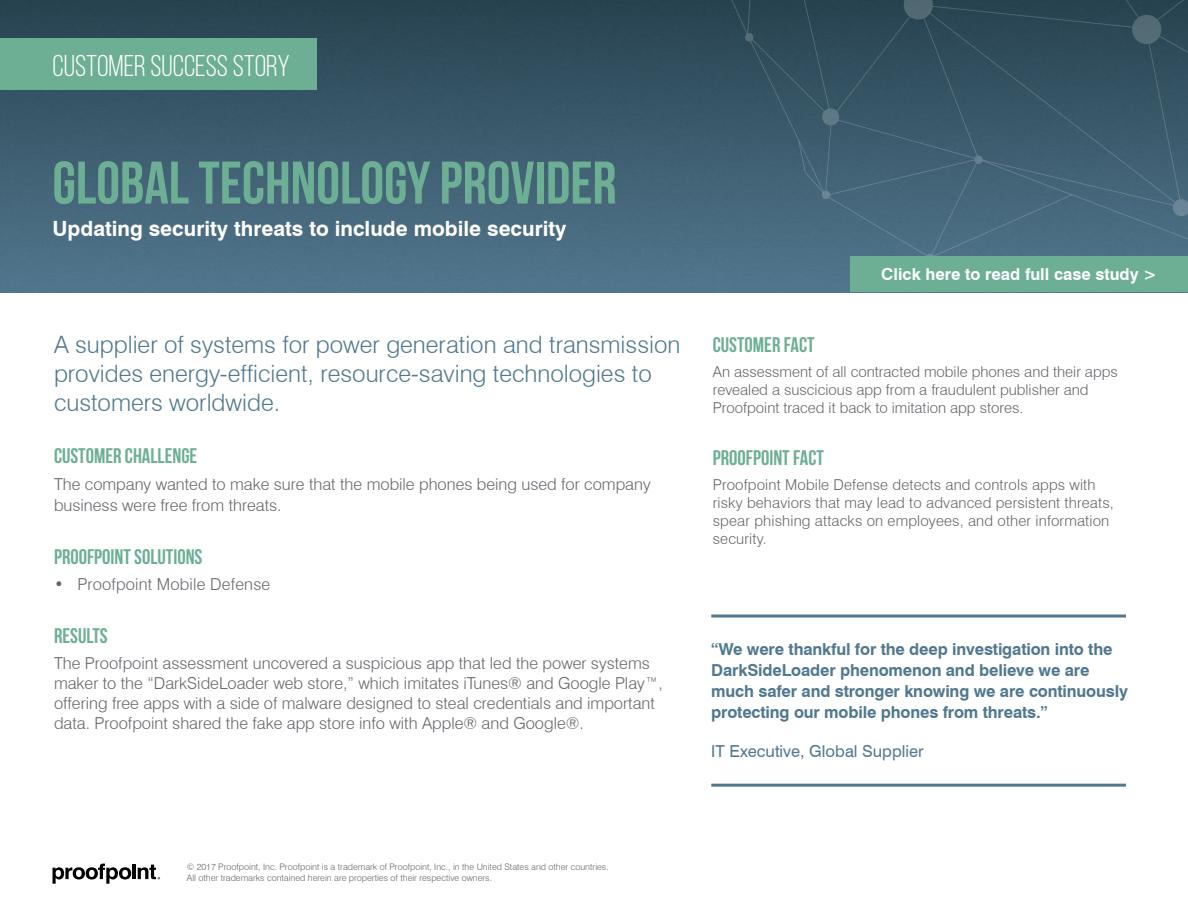
<style>
.page{position:relative;width:1188px;height:918px;background:#fff}
.page>*{position:absolute;margin:0;border:0;box-sizing:border-box;transform-origin:0 0}
.t1{font:700 60px "Bebas Neue";color:#6caf94}
.t2{font:30px "Bebas Neue";color:#fff}
.t3{font:300 24px/28.8px "Swiss 721 BT";color:#51788e}
.t4{font:700 21px "Bebas Neue";color:#6caf94}
.t5{font:700 21px "Swiss 721 BT";color:#fff}
.t6{font:300 16.5px/19.8px "Swiss 721 BT";color:#66656c}
.t7{font:700 16.5px/21px "Swiss 721 BT";letter-spacing:-.01em;color:#51788e}
.t8{font:700 16.5px "Swiss 721 BT";color:#fff}
.t9{font:16.5px "Swiss 721 BT";color:#51788e}
.t10{font:300 15px/18px "Swiss 721 BT";letter-spacing:.01em;color:#66656c}
.t11{font:300 9px/10.8px "Swiss 721 BT";color:#66656c}
</style>
<div class="page">
<img style="left:0;top:0;width:850px;height:292px">
<svg style="left:689px;top:0;width:499px;height:262px;background:#3b5a6b"></svg>
<div style="left:0;top:38px;width:316px;height:52px;background:#6caf94"></div>
<svg style="left:52px;top:864px;width:108px;height:20px"></svg>
<hr style="left:711px;top:784px;width:415px;height:3px;background:#51788e">
<hr style="left:711px;top:615px;width:415px;height:3px;background:#51788e">
<div style="left:850px;top:257px;width:338px;height:35px;background:#6caf94"></div>
<h2 class="t2" style="left:52px;top:49px;width:239px">CUSTOMER SUCCESS STORY</h2>
<h1 class="t1" style="left:52px;top:150px;width:566px">GLOBAL TECHNOLOGY PROVIDER</h1>
<p class="t5" style="left:52px;top:215px;width:515px">Updating security threats to include mobile security</p>
<h3 class="t3" style="left:54px;top:330px;width:628px">A supplier of systems for power generation and transmission provides energy-efficient, resource-saving technologies to customers worldwide.</h3>
<p class="t4" style="left:54px;top:444px;width:145px">CUSTOMER CHALLENGE</p>
<p class="t6" style="left:54px;top:473px;width:598px;line-height:21.6px">The company wanted to make sure that the mobile phones being used for company business were free from threats.</p>
<p class="t4" style="left:54px;top:545px;width:150px">PROOFPOINT SOLUTIONS</p>
<p class="t6" style="left:54px;top:574px;width:218px">• Proofpoint Mobile Defense</p>
<p class="t4" style="left:54px;top:624px;width:55px">RESULTS</p>
<p class="t6" style="left:54px;top:653px;width:611px">The Proofpoint assessment uncovered a suspicious app that led the power systems maker to the “DarkSideLoader web store,” which imitates iTunes® and Google Play™, offering free apps with a side of malware designed to steal credentials and important data. Proofpoint shared the fake app store info with Apple® and Google®.</p>
<p class="t8" style="left:881px;top:264px;width:277px">Click here to read full case study &gt;</p>
<p class="t4" style="left:713px;top:333px;width:103px">CUSTOMER FACT</p>
<p class="t10" style="left:713px;top:362px;width:406px">An assessment of all contracted mobile phones and their apps revealed a suscicious app from a fraudulent publisher and<br>Proofpoint traced it back to imitation app stores.</p>
<p class="t4" style="left:713px;top:446px;width:113px">PROOFPOINT FACT</p>
<p class="t10" style="left:713px;top:475px;width:403px">Proofpoint Mobile Defense detects and controls apps with risky behaviors that may lead to advanced persistent threats, spear phishing attacks on employees, and other information security.</p>
<p class="t7" style="left:711px;top:638px;width:418px">“We were thankful for the deep investigation into the DarkSideLoader phenomenon and believe we are much safer and stronger knowing we are continuously protecting our mobile phones from threats.”</p>
<p class="t9" style="left:711px;top:742px;width:214px">IT Executive, Global Supplier</p>
<p class="t11" style="left:187px;top:862px;width:423px">© 2017 Proofpoint, Inc. Proofpoint is a trademark of Proofpoint, Inc., in the United States and other countries.<br>All other trademarks contained herein are properties of their respective owners.</p>
</div>
